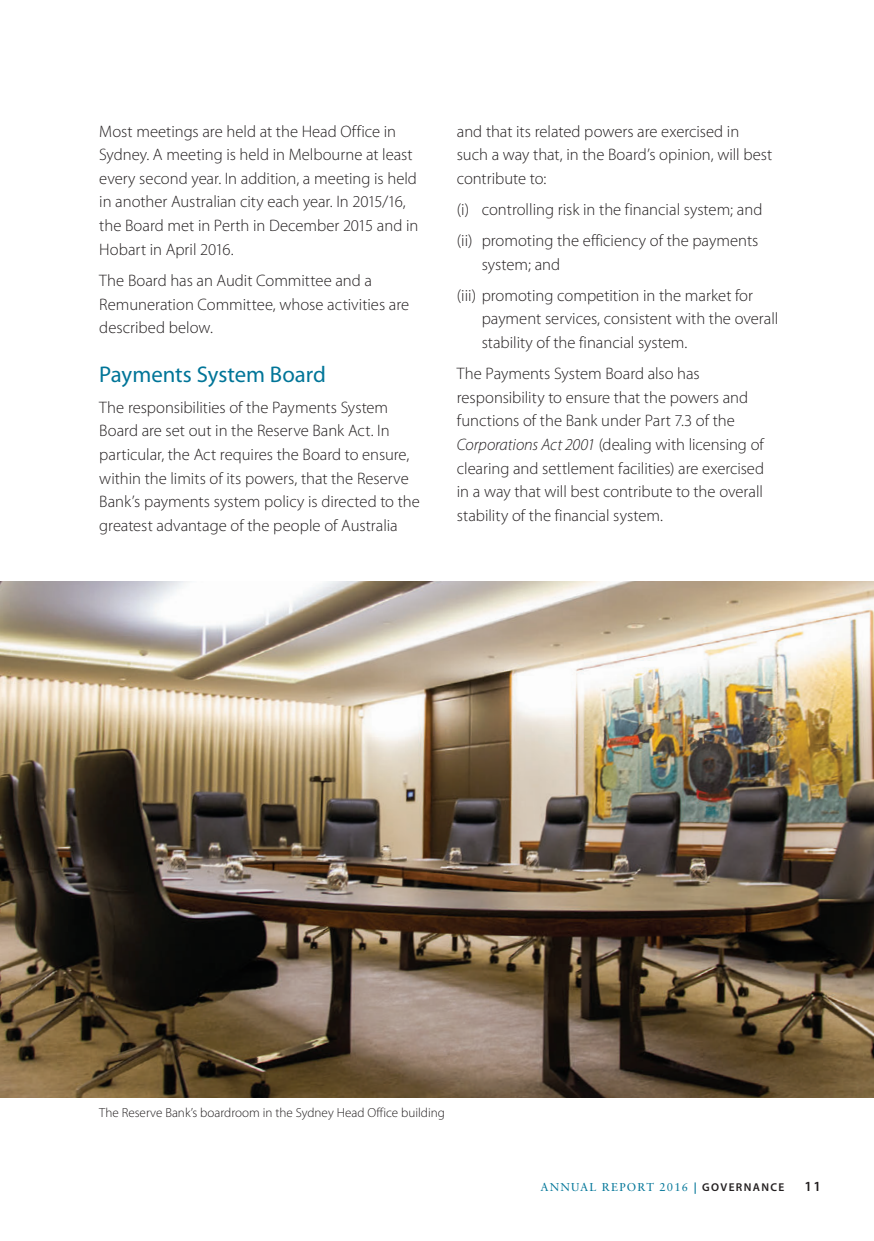
<style>
.page{position:relative;width:874px;height:1241px;background:#fff}
.page>*{position:absolute;margin:0;border:0;box-sizing:border-box;transform-origin:0 0}
.Heading_1{font:22.75px "Myriad Pro";color:#007598}
.Body_Copy{font:300 16.62px/23.6px "Myriad Pro";color:#231f20}
.Page_Folio_Number{font:600 14px "Myriad Pro";color:#231f20}
.captions_7_5_8_5{font:300 13.12px "Myriad Pro";color:#231f20}
.t1{font:11.38px "Sabon LT Std";letter-spacing:.1em;color:#007598}
.s1{font-style:italic}
.s2{font-family:"Myriad Pro";font-weight:600}
.s3{font-family:"Myriad Pro";font-weight:600;color:#231f20}
</style>
<div class="page">
<hr style="left:0;top:0;width:1px;height:233px;background:#007598">
<img style="left:0;top:581px;width:873px;height:515px">
<p class="Body_Copy" style="left:99px;top:119px;width:320px">Most meetings are held at the Head Office in Sydney. A meeting is held in Melbourne at least every second year. In addition, a meeting is held in another Australian city each year. In 2015/16, the Board met in Perth in December 2015 and in Hobart in April 2016.</p>
<p class="Body_Copy" style="left:99px;top:268px;width:311px">The Board has an Audit Committee and a<br>Remuneration Committee, whose activities are described below.</p>
<p class="Heading_1" style="left:99px;top:360px;width:228px">Payments System Board</p>
<p class="Body_Copy" style="left:99px;top:395px;width:322px">The responsibilities of the Payments System Board are set out in the Reserve Bank Act. In particular, the Act requires the Board to ensure, within the limits of its powers, that the Reserve Bank’s payments system policy is directed to the greatest advantage of the people of Australia</p>
<p class="Body_Copy" style="left:456px;top:119px;width:317px">and that its related powers are exercised in such a way that, in the Board’s opinion, will best contribute to:</p>
<p class="Body_Copy" style="left:456px;top:197px;width:307px">(i) controlling risk in the financial system; and</p>
<p class="Body_Copy" style="left:481px;top:228px;width:278px;text-indent:-25px">(ii) promoting the efficiency of the payments system; and</p>
<p class="Body_Copy" style="left:481px;top:283px;width:298px;text-indent:-25px">(iii) promoting competition in the market for payment services, consistent with the overall stability of the financial system.</p>
<p class="Body_Copy" style="left:456px;top:361px;width:309px">The Payments System Board also has responsibility to ensure that the powers and functions of the Bank under Part 7.3 of the <span class="s1">Corporations Act 2001</span> (dealing with licensing of clearing and settlement facilities) are exercised in a way that will best contribute to the overall stability of the financial system.</p>
<p class="captions_7_5_8_5" style="left:99px;top:1104px;width:347px">The Reserve Bank’s boardroom in the Sydney Head Office building</p>
<p class="t1" style="left:540px;top:1180px;width:245px">ANNUAL REPORT 2016 <span class="s2">|</span> <span class="s3">GOVERNANCE</span></p>
<p class="Page_Folio_Number" style="left:804px;top:1177px;width:18px">11</p>
</div>
